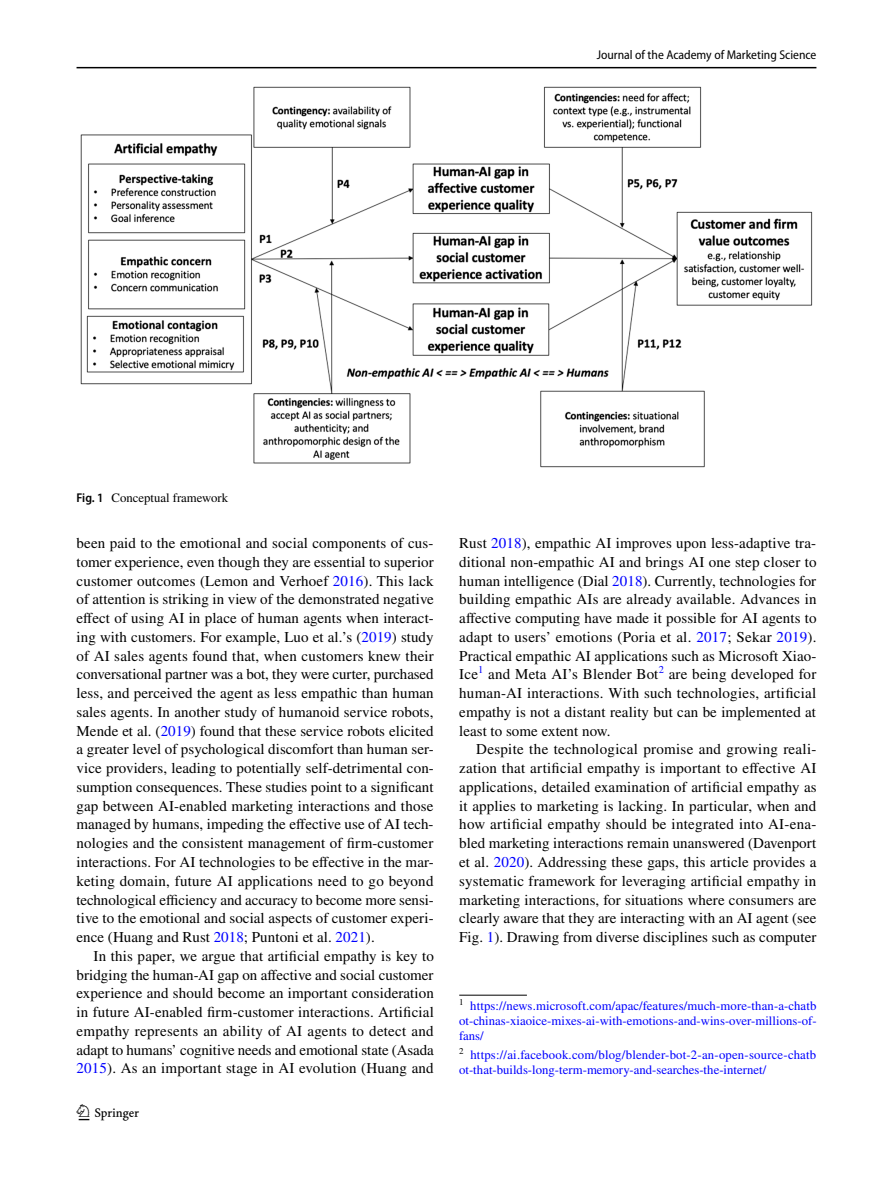
<style>
.page{position:relative;width:893px;height:1187px;background:#fff}
.page>*{position:absolute;margin:0;border:0;box-sizing:border-box;transform-origin:0 0}
.t1{font:22.5px "Springnew Regular 2";color:#000}
.t2{font:15px/18.8px "STIX";letter-spacing:.005em;color:#000;text-align:justify}
.t3{font:12.75px/15px "STIX";color:#00f;text-align:justify}
.t4{font:semi-condensed 12.75px "Myriad Pro";color:#000}
.t5{font:12.75px "STIX";color:#000}
.s1{font-family:"Myriad Pro";font-weight:600;font-stretch:semi-condensed}
.s2{color:#00f}
</style>
<div class="page">
<hr style="left:77px;top:67px;width:739px;height:1px;background:#000">
<img style="left:81px;top:87px;width:731px;height:380px">
<hr style="left:459px;top:994px;width:68px;height:1px;background:#000">
<p class="t4" style="left:597px;top:48px;width:221px">Journal of the Academy of Marketing Science</p>
<p class="t5" style="left:77px;top:489px;width:153px"><span class="s1">Fig. 1</span> Conceptual framework</p>
<p class="t2" style="left:77px;top:534px;width:359px">been paid to the emotional and social components of cus&shy;tomer experience, even though they are essential to superior customer outcomes (Lemon and Verhoef <span class="s2">2016</span>). This lack of attention is striking in view of the demonstrated negative effect of using AI in place of human agents when interact&shy;ing with customers. For example, Luo et al.’s (<span class="s2">2019</span>) study of AI sales agents found that, when customers knew their conversational partner was a bot, they were curter, purchased less, and perceived the agent as less empathic than human sales agents. In another study of humanoid service robots, Mende et al. (<span class="s2">2019</span>) found that these service robots elicited a greater level of psychological discomfort than human ser&shy;vice providers, leading to potentially self-detrimental con&shy;sumption consequences. These studies point to a significant gap between AI-enabled marketing interactions and those managed by humans, impeding the effective use of AI tech&shy;nologies and the consistent management of firm-customer interactions. For AI technologies to be effective in the mar&shy;keting domain, future AI applications need to go beyond technological efficiency and accuracy to become more sensi&shy;tive to the emotional and social aspects of customer experi&shy;ence (Huang and Rust <span class="s2">2018</span>; Puntoni et al. <span class="s2">2021</span>).</p>
<p class="t2" style="left:77px;top:947px;width:359px;text-indent:17px">In this paper, we argue that artificial empathy is key to bridging the human-AI gap on affective and social customer experience and should become an important consideration in future AI-enabled firm-customer interactions. Artificial empathy represents an ability of AI agents to detect and adapt to humans’ cognitive needs and emotional state (Asada <span class="s2">2015</span>). As an important stage in AI evolution (Huang and</p>
<h1 class="t1" style="left:79px;top:1104px;width:62px">1 3</h1>
<p class="t2" style="left:459px;top:534px;width:359px">Rust <span class="s2">2018</span>), empathic AI improves upon less-adaptive tra&shy;ditional non-empathic AI and brings AI one step closer to human intelligence (Dial <span class="s2">2018</span>). Currently, technologies for building empathic AIs are already available. Advances in affective computing have made it possible for AI agents to adapt to users’ emotions (Poria et al. <span class="s2">2017</span>; Sekar <span class="s2">2019</span>).<br>Practical empathic AI applications such as Microsoft Xiao-Ice<sup>1</sup> and Meta AI’s Blender Bot<sup>2</sup> are being developed for human-AI interactions. With such technologies, artificial empathy is not a distant reality but can be implemented at least to some extent now.</p>
<p class="t2" style="left:459px;top:741px;width:359px;text-indent:17px">Despite the technological promise and growing reali&shy;zation that artificial empathy is important to effective AI applications, detailed examination of artificial empathy as it applies to marketing is lacking. In particular, when and how artificial empathy should be integrated into AI-ena&shy;bled marketing interactions remain unanswered (Davenport et al. <span class="s2">2020</span>). Addressing these gaps, this article provides a systematic framework for leveraging artificial empathy in marketing interactions, for situations where consumers are clearly aware that they are interacting with an AI agent (see Fig. <span class="s2">1</span>). Drawing from diverse disciplines such as computer</p>
<p class="t3" style="left:459px;top:999px;width:359px"><sup>1</sup> https://news.microsoft.com/apac/features/much-more-than-a-chatb ot-chinas-xiaoice-mixes-ai-with-emotions-and-wins-over-millions-of&shy;fans/</p>
<p class="t3" style="left:459px;top:1047px;width:358px"><sup>2</sup> https://ai.facebook.com/blog/blender-bot-2-an-open-source-chatb ot-that-builds-long-term-memory-and-searches-the-internet/</p>
</div>
